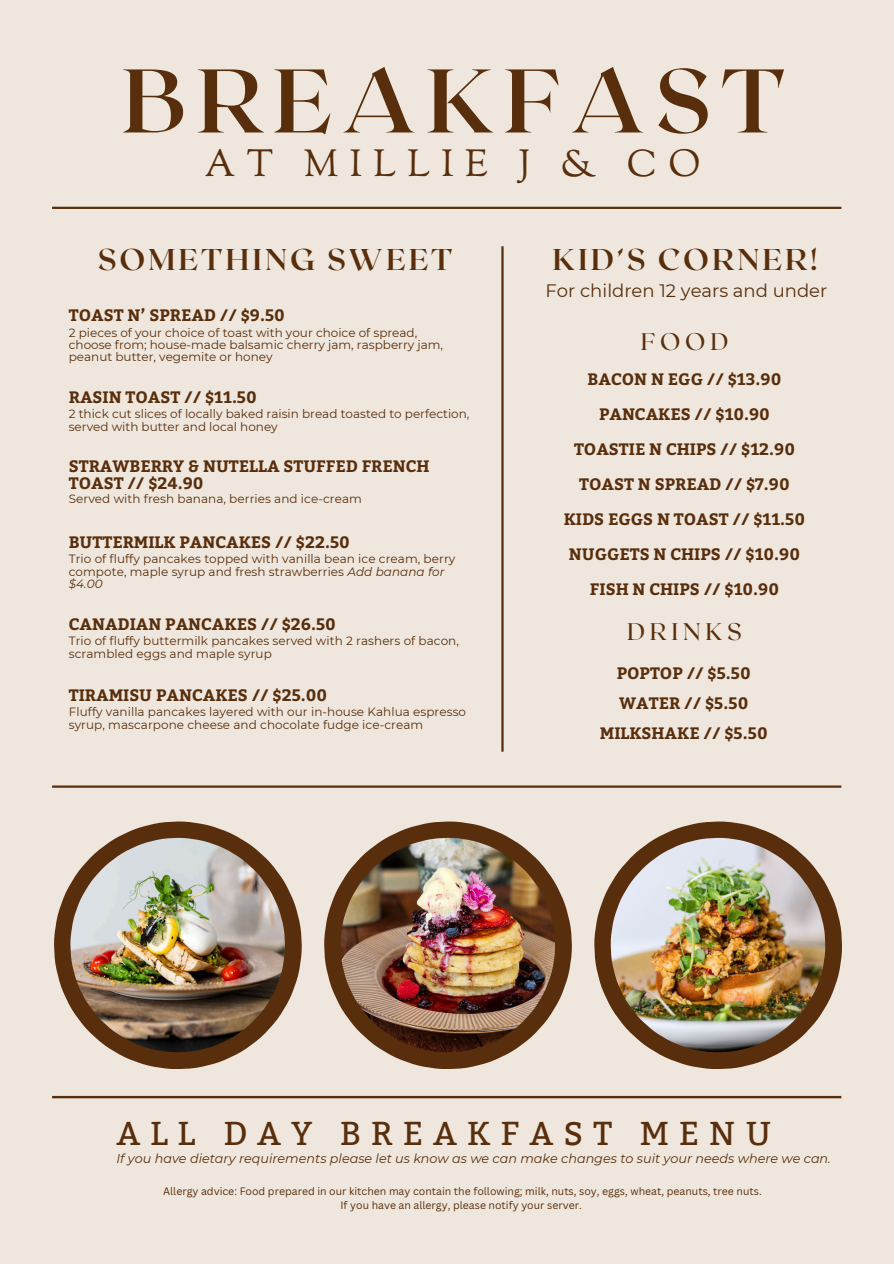
<style>
.page{position:relative;width:894px;height:1264px;background:#fff}
.page>*{position:absolute;margin:0;border:0;box-sizing:border-box;transform-origin:0 0}
.t1{font:700 90px "Roxborough CF";letter-spacing:.11em;color:#592e0d}
.t2{font:37.5px "Sorts Mill Goudy";letter-spacing:.305em;color:#592e0d}
.t3{font:33px "Bitter";letter-spacing:.305em;color:#592e0d}
.t4{font:700 30px "Roxborough CF";letter-spacing:.1em;color:#592e0d}
.t5{font:24px "Roxborough CF";letter-spacing:.2em;color:#592e0d}
.t6{font:18px "Montserrat";color:#592e0d}
.t7{font:700 16.5px/34.8px "Bitter";color:#592e0d;text-align:center}
.t8{font:italic 12.75px "Montserrat";color:#592e0d}
.t9{font:12px/12.3px "Montserrat";letter-spacing:.005em;color:#592e0d}
.t10{font:10.5px/13.5px "Canva Sans";color:#592e0d;text-align:center}
.s1{font-style:italic}
</style>
<div class="page">
<div style="left:0;top:0;width:893px;height:1263px;background:#efe7dd"></div>
<svg style="left:54px;top:821px;width:248px;height:248px"></svg>
<hr style="left:52px;top:207px;width:789px;height:2px;background:#592e0d">
<hr style="left:52px;top:1095px;width:789px;height:3px;background:#592e0d">
<hr style="left:501px;top:246px;width:2px;height:505px;background:#592e0d">
<img style="left:70px;top:837px;width:215px;height:215px">
<svg style="left:594px;top:821px;width:247px;height:248px"></svg>
<img style="left:610px;top:837px;width:215px;height:215px">
<svg style="left:324px;top:821px;width:247px;height:248px"></svg>
<img style="left:340px;top:837px;width:214px;height:215px">
<hr style="left:52px;top:785px;width:789px;height:2px;background:#592e0d">
<p class="t1" style="left:122px;top:42px;width:664px">BREAKFAST</p>
<p class="t2" style="left:205px;top:140px;width:497px">AT MILLIE J &amp; CO</p>
<h3 class="t4" style="left:98px;top:240px;width:356px">SOMETHING SWEET</h3>
<h4 class="t4" style="left:552px;top:240px;width:266px">KID’S CORNER!</h4>
<h4 class="t6" style="left:545px;top:279px;width:283px">For children 12 years and under</h4>
<h5 class="t7" style="left:69px;top:296px;width:217px">TOAST N’ SPREAD // $9.50</h5>
<h5 class="t9" style="left:69px;top:326px;width:376px">2 pieces of your choice of toast with your choice of spread, choose from; house-made balsamic cherry jam, raspberry jam, peanut butter, vegemite or honey</h5>
<h6 class="t7" style="left:69px;top:378px;width:189px">RASIN TOAST // $11.50</h6>
<h6 class="t9" style="left:69px;top:408px;width:402px">2 thick cut slices of locally baked raisin bread toasted to perfection, served with butter and local honey</h6>
<h6 class="t7" style="left:69px;top:457px;width:362px;line-height:16.8px;text-align:left">STRAWBERRY &amp; NUTELLA STUFFED FRENCH<br>TOAST // $24.90</h6>
<h6 class="t9" style="left:69px;top:492px;width:294px">Served with fresh banana, berries and ice-cream</h6>
<h6 class="t7" style="left:69px;top:523px;width:282px">BUTTERMILK PANCAKES // $22.50</h6>
<h6 class="t9" style="left:69px;top:553px;width:388px">Trio of fluffy pancakes topped with vanilla bean ice cream, berry compote, maple syrup and fresh strawberries <span class="s1">Add banana for $4.00</span></h6>
<h6 class="t7" style="left:69px;top:605px;width:268px">CANADIAN PANCAKES // $26.50</h6>
<h6 class="t9" style="left:69px;top:635px;width:391px">Trio of fluffy buttermilk pancakes served with 2 rashers of bacon, scrambled eggs and maple syrup</h6>
<h6 class="t7" style="left:69px;top:676px;width:260px">TIRAMISU PANCAKES // $25.00</h6>
<h6 class="t9" style="left:69px;top:706px;width:399px">Fluffy vanilla pancakes layered with our in-house Kahlua espresso syrup, mascarpone cheese and chocolate fudge ice-cream</h6>
<h3 class="t5" style="left:640px;top:325px;width:89px">FOOD</h3>
<h5 class="t7" style="left:563px;top:361px;width:243px">BACON N EGG // $13.90<br>PANCAKES // $10.90<br>TOASTIE N CHIPS // $12.90<br>TOAST N SPREAD // $7.90<br>KIDS EGGS N TOAST // $11.50<br>NUGGETS N CHIPS // $10.90<br>FISH N CHIPS // $10.90</h5>
<h4 class="t5" style="left:627px;top:616px;width:116px">DRINKS</h4>
<p class="t7" style="left:599px;top:656px;width:169px;line-height:30.3px">POPTOP // $5.50<br>WATER // $5.50<br>MILKSHAKE // $5.50</p>
<p class="t3" style="left:116px;top:1114px;width:656px">ALL DAY BREAKFAST MENU</p>
<p class="t8" style="left:116px;top:1151px;width:715px">If you have dietary requirements please let us know as we can make changes to suit your needs where we can.</p>
<p class="t10" style="left:163px;top:1184px;width:600px">Allergy advice: Food prepared in our kitchen may contain the following; milk, nuts, soy, eggs, wheat, peanuts, tree nuts.<br>If you have an allergy, please notify your server.</p>
</div>
